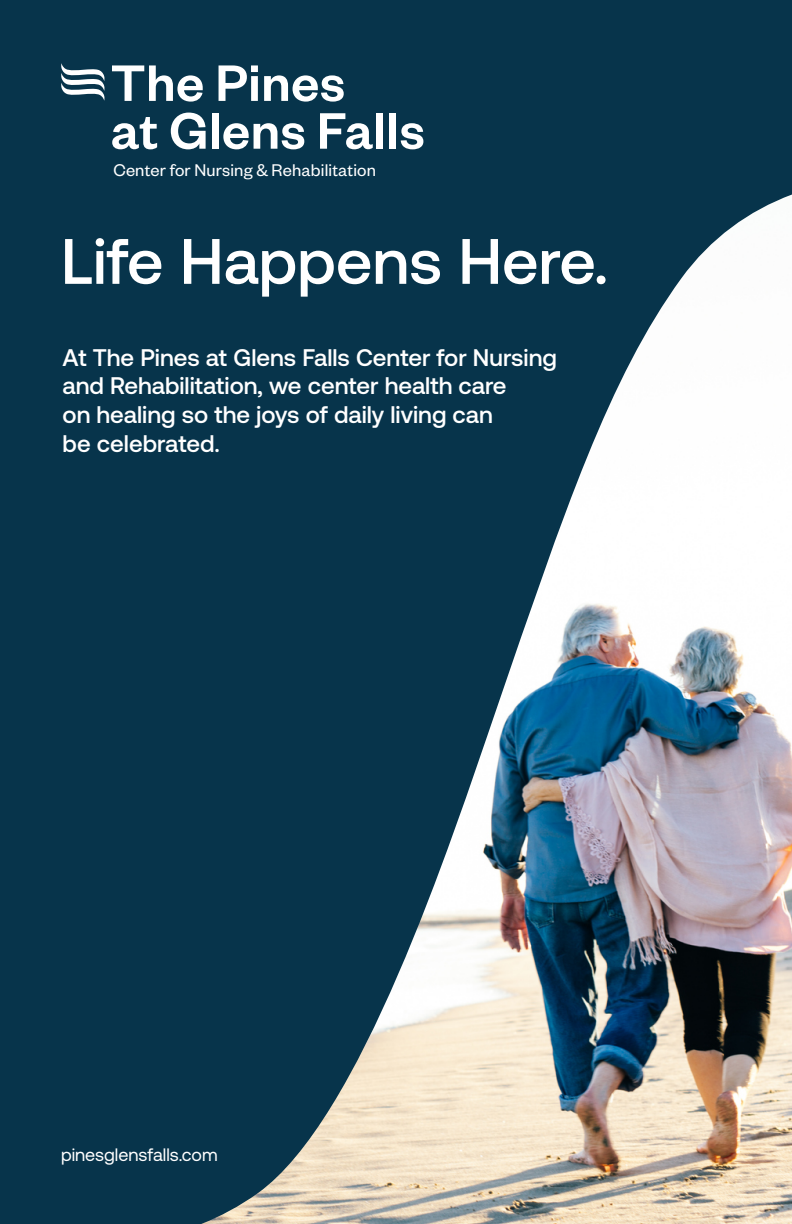
<style>
.page{position:relative;width:792px;height:1224px;background:#07344b}
.page>*{position:absolute;margin:0;border:0;box-sizing:border-box;transform-origin:0 0}
.t1{font:500 64px "Aeonik";color:#fff}
.t2{font:500 56.2px/47.8px "Founders Grotesk";letter-spacing:.01em;color:#fff}
.t3{font:500 24px/28.8px "Aeonik";color:#fff}
.t4{font:18.6px "Founders Grotesk";letter-spacing:.01em;color:#fff}
.t5{font:18px "Aeonik";color:#fff}
</style>
<div class="page">
<img style="left:201px;top:195px;width:591px;height:1029px">
<svg style="left:61px;top:63px;width:44px;height:38px"></svg>
<h2 class="t2" style="left:111px;top:56px;width:316px">The Pines<br>at Glens Falls</h2>
<p class="t4" style="left:113px;top:158px;width:264px">Center for Nursing &amp; Rehabilitation</p>
<h1 class="t1" style="left:61px;top:226px;width:549px">Life Happens Here.</h1>
<p class="t3" style="left:63px;top:343px;width:496px">At The Pines at Glens Falls Center for Nursing and Rehabilitation, we center health care<br>on healing so the joys of daily living can<br>be celebrated.</p>
<p class="t5" style="left:61px;top:1145px;width:158px">pinesglensfalls.com</p>
</div>
